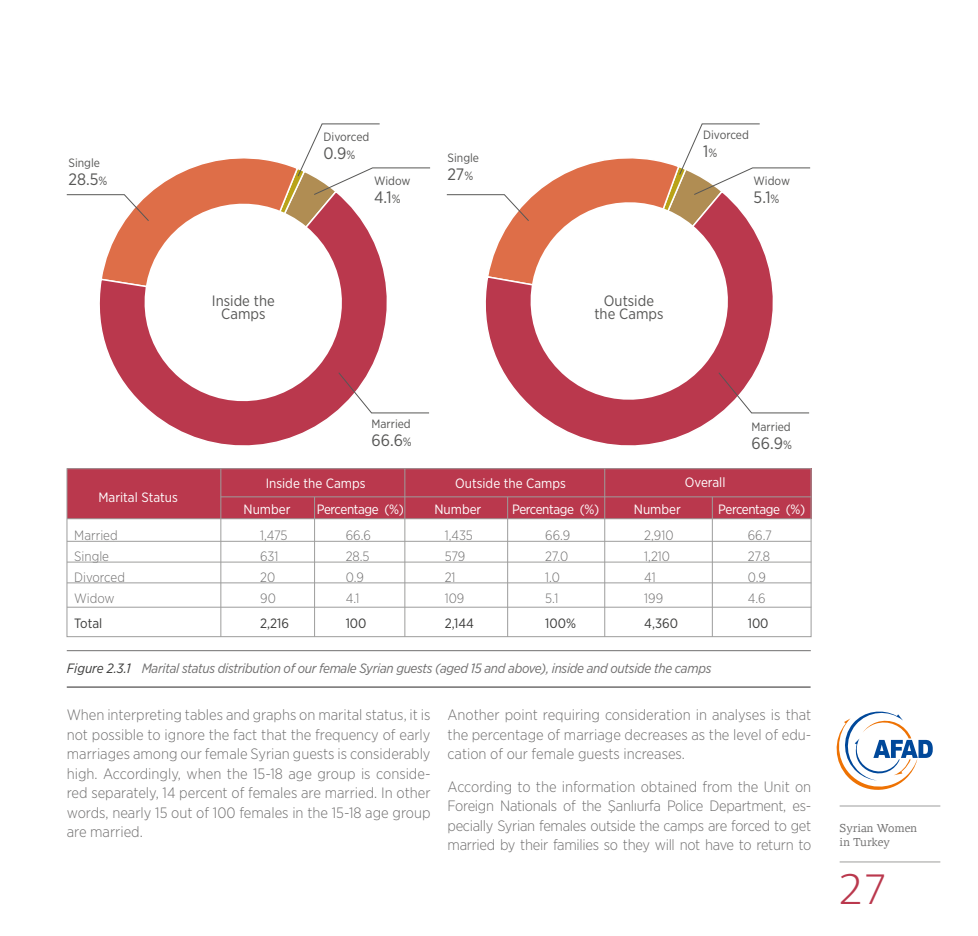
<style>
.page{position:relative;width:978px;height:936px;background:#fff}
.page>*{position:absolute;margin:0;border:0;box-sizing:border-box;transform-origin:0 0}
.t1{font:300 45px "PF Agora Sans Pro";color:#ba384d}
.t2{font:16.5px "Gotham Narrow";color:#575756}
.t3{font:300 15px/19.5px "Gotham Narrow";color:#706f6f;text-align:justify}
.t4{font:15px/12.3px "Gotham Narrow";color:#575756;text-align:center}
.t5{font:300 13.5px "Gotham Narrow";color:#706f6f}
.t6{font:italic 13.5px "Gotham Narrow";letter-spacing:-.02em;color:#706f6f}
.t7{font:13.5px/26.1px "Gotham Narrow";color:#fff}
.t8{font:13.5px "Gotham Narrow";letter-spacing:-.03em;color:#fff}
.t9{font:13.5px "Gotham Narrow";color:#3c3c3b}
.t10{font:12px "Gotham Narrow";color:#575756}
.t11{font:11.55px/14px "PF Agora Serif Pro";color:#706f6f}
.s1{font-size:12px}
.s2{color:#3c3c3b}
</style>
<div class="page">
<svg style="left:836px;top:711px;width:97px;height:79px"></svg>
<hr style="left:840px;top:805px;width:100px;height:1px;background:#9d9d9c">
<hr style="left:840px;top:861px;width:100px;height:1px;background:#9d9d9c">
<svg style="left:99px;top:304px;width:306px;height:142px"></svg>
<svg style="left:133px;top:304px;width:221px;height:109px"></svg>
<svg style="left:338px;top:372px;width:91px;height:41px"></svg>
<svg style="left:66px;top:123px;width:364px;height:181px"></svg>
<svg style="left:486px;top:304px;width:305px;height:142px"></svg>
<svg style="left:519px;top:304px;width:221px;height:107px"></svg>
<svg style="left:718px;top:372px;width:91px;height:41px"></svg>
<svg style="left:446px;top:123px;width:365px;height:181px"></svg>
<div style="left:67px;top:468px;width:744px;height:50px;background:#ba384d"></div>
<div style="left:67px;top:468px;width:744px;height:168px;border:1px solid #9d9d9c"></div>
<hr style="left:67px;top:518px;width:744px;height:1px;background:#9d9d9c">
<hr style="left:67px;top:541px;width:744px;height:1px;background:#9d9d9c">
<hr style="left:67px;top:582px;width:744px;height:1px;background:#9d9d9c">
<hr style="left:67px;top:562px;width:744px;height:1px;background:#9d9d9c">
<hr style="left:67px;top:606px;width:744px;height:1px;background:#9d9d9c">
<hr style="left:221px;top:468px;width:1px;height:168px;background:#9d9d9c">
<hr style="left:314px;top:497px;width:1px;height:139px;background:#9d9d9c">
<hr style="left:507px;top:497px;width:1px;height:139px;background:#9d9d9c">
<hr style="left:712px;top:497px;width:1px;height:139px;background:#9d9d9c">
<hr style="left:405px;top:468px;width:1px;height:168px;background:#9d9d9c">
<hr style="left:604px;top:468px;width:1px;height:168px;background:#9d9d9c">
<hr style="left:221px;top:496px;width:590px;height:1px;background:#9d9d9c">
<hr style="left:67px;top:650px;width:744px;height:1px;background:#706f6f">
<hr style="left:67px;top:686px;width:744px;height:1px;background:#706f6f">
<p class="t10" style="left:324px;top:129px;width:47px">Divorced</p>
<p class="t2" style="left:324px;top:143px;width:33px">0.9<span class="s1">%</span></p>
<p class="t10" style="left:68px;top:155px;width:33px">Single</p>
<p class="t2" style="left:68px;top:168px;width:40px">28.5<span class="s1">%</span></p>
<p class="t10" style="left:374px;top:173px;width:38px">Widow</p>
<p class="t2" style="left:374px;top:187px;width:28px">4.1<span class="s1">%</span></p>
<p class="t10" style="left:448px;top:151px;width:33px">Single</p>
<p class="t2" style="left:448px;top:164px;width:27px">27<span class="s1">%</span></p>
<p class="t10" style="left:703px;top:128px;width:47px">Divorced</p>
<p class="t2" style="left:703px;top:141px;width:16px">1<span class="s1">%</span></p>
<p class="t10" style="left:754px;top:173px;width:38px">Widow</p>
<p class="t2" style="left:754px;top:187px;width:27px">5.1<span class="s1">%</span></p>
<p class="t4" style="left:212px;top:294px;width:64px">Inside the<br>Camps</p>
<p class="t4" style="left:594px;top:294px;width:71px">Outside the Camps</p>
<p class="t7" style="left:98px;top:484px;width:81px">Marital Status</p>
<p class="t10" style="left:372px;top:416px;width:41px">Married</p>
<p class="t2" style="left:372px;top:430px;width:42px">66.6<span class="s1">%</span></p>
<p class="t10" style="left:752px;top:419px;width:41px">Married</p>
<p class="t2" style="left:752px;top:433px;width:42px">66.9<span class="s1">%</span></p>
<p class="t7" style="left:455px;top:469px;width:112px">Outside the Camps</p>
<p class="t7" style="left:685px;top:469px;width:42px">Overall</p>
<p class="t7" style="left:244px;top:469px;width:123px;text-indent:22px">Inside the Camps<br>Number</p>
<p class="t8" style="left:317px;top:501px;width:89px">Percentage (%)</p>
<p class="t7" style="left:434px;top:496px;width:48px">Number</p>
<p class="t7" style="left:634px;top:496px;width:48px">Number</p>
<p class="t8" style="left:512px;top:501px;width:89px">Percentage (%)</p>
<p class="t8" style="left:718px;top:501px;width:89px">Percentage (%)</p>
<p class="t5" style="left:74px;top:527px;width:45px">Married</p>
<p class="t5" style="left:260px;top:527px;width:29px">1,475</p>
<p class="t5" style="left:346px;top:527px;width:27px">66.6</p>
<p class="t5" style="left:445px;top:527px;width:30px">1,435</p>
<p class="t5" style="left:545px;top:527px;width:27px">66.9</p>
<p class="t5" style="left:644px;top:527px;width:31px">2,910</p>
<p class="t5" style="left:748px;top:527px;width:26px">66.7</p>
<p class="t5" style="left:74px;top:548px;width:36px">Single</p>
<p class="t5" style="left:260px;top:548px;width:20px">631</p>
<p class="t5" style="left:346px;top:548px;width:25px">28.5</p>
<p class="t5" style="left:445px;top:548px;width:22px">579</p>
<p class="t5" style="left:545px;top:548px;width:25px">27.0</p>
<p class="t5" style="left:644px;top:548px;width:27px">1,210</p>
<p class="t5" style="left:748px;top:548px;width:24px">27.8</p>
<p class="t5" style="left:74px;top:568px;width:52px">Divorced</p>
<p class="t5" style="left:260px;top:568px;width:17px">20</p>
<p class="t5" style="left:346px;top:568px;width:20px">0.9</p>
<p class="t5" style="left:445px;top:568px;width:12px">21</p>
<p class="t5" style="left:545px;top:568px;width:16px">1.0</p>
<p class="t5" style="left:644px;top:568px;width:13px">41</p>
<p class="t5" style="left:748px;top:568px;width:20px">0.9</p>
<p class="t5" style="left:74px;top:589px;width:42px">Widow</p>
<p class="t5" style="left:260px;top:589px;width:17px">90</p>
<p class="t5" style="left:346px;top:589px;width:15px">4.1</p>
<p class="t5" style="left:445px;top:589px;width:21px">109</p>
<p class="t5" style="left:545px;top:589px;width:15px">5.1</p>
<p class="t5" style="left:644px;top:589px;width:20px">199</p>
<p class="t5" style="left:748px;top:589px;width:19px">4.6</p>
<p class="t9" style="left:74px;top:614px;width:30px">Total</p>
<p class="t9" style="left:260px;top:614px;width:30px">2,216</p>
<p class="t9" style="left:346px;top:614px;width:22px">100</p>
<p class="t9" style="left:445px;top:614px;width:31px">2,144</p>
<p class="t9" style="left:545px;top:614px;width:32px">100%</p>
<p class="t9" style="left:644px;top:614px;width:35px">4,360</p>
<p class="t9" style="left:748px;top:614px;width:22px">100</p>
<p class="t6" style="left:67px;top:659px;width:646px"><span class="s2">Figure 2.3.1</span> Marital status distribution of our female Syrian guests (aged 15 and above), inside and outside the camps</p>
<p class="t3" style="left:67px;top:705px;width:365px">When interpreting tables and graphs on marital status, it is not possible to ignore the fact that the frequency of early marriages among our female Syrian guests is considerably high. Accordingly, when the 15-18 age group is conside&shy;red separately, 14 percent of females are married. In other words, nearly 15 out of 100 females in the 15-18 age group are married.</p>
<p class="t3" style="left:448px;top:705px;width:365px">Another point requiring consideration in analyses is that the percentage of marriage decreases as the level of edu&shy;cation of our female guests increases.</p>
<p class="t3" style="left:448px;top:776px;width:365px">According to the information obtained from the Unit on Foreign Nationals of the Şanlıurfa Police Department, es&shy;pecially Syrian females outside the camps are forced to get married by their families so they will not have to return to</p>
<p class="t11" style="left:840px;top:821px;width:79px">Syrian Women in Turkey</p>
<h1 class="t1" style="left:840px;top:862px;width:49px">27</h1>
</div>
